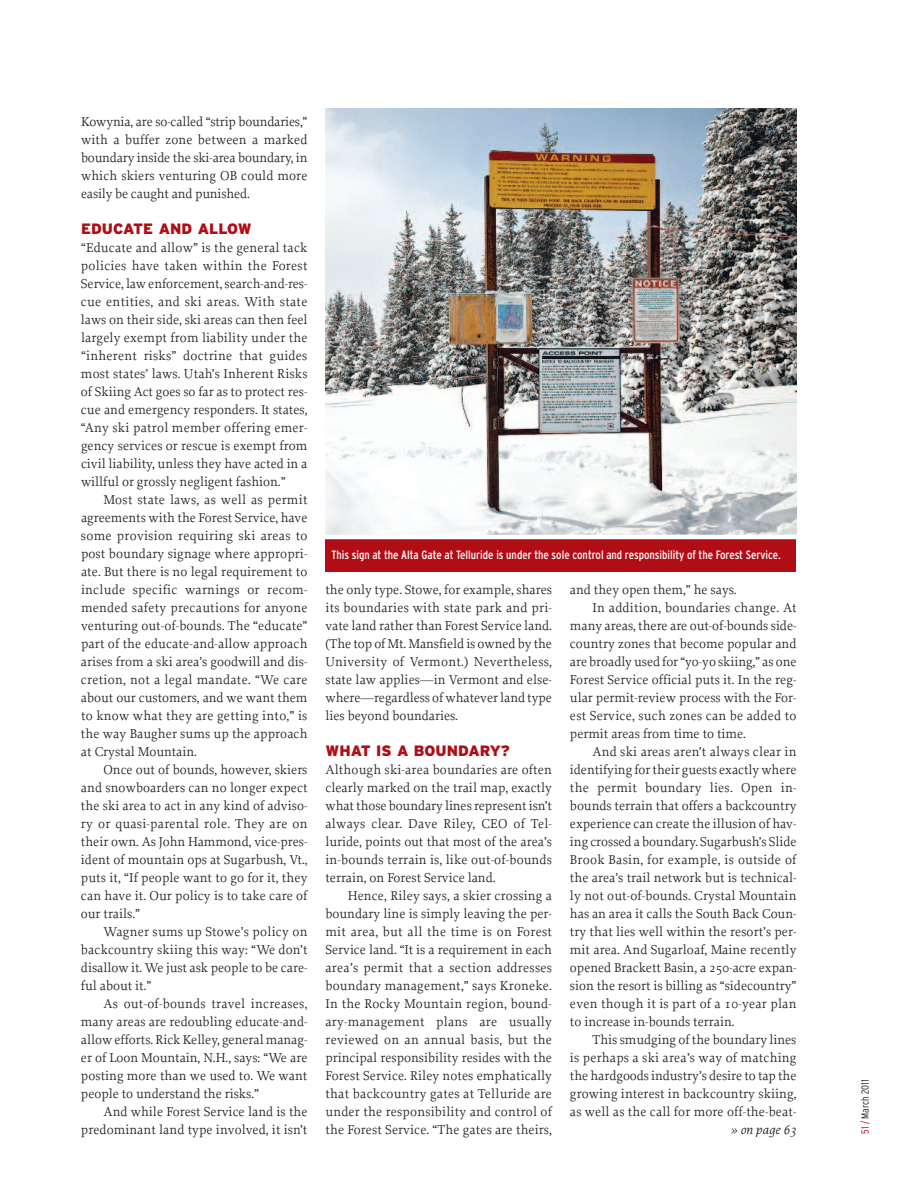
<style>
.page{position:relative;width:918px;height:1188px;background:#fff}
.page>*{position:absolute;margin:0;border:0;box-sizing:border-box;transform-origin:0 0}
.t1{font:900 15px "Interstate";color:#b00d15}
.t2{font:13.5px/18px "Proforma";color:#231f20;text-align:justify}
.t3{font:13.5px "Proforma";letter-spacing:.02em;color:#231f20}
.t4{font:italic 13.5px "Proforma";color:#231f20}
.t5{font:condensed 12px "Interstate";color:#fff}
.t6{font:300 condensed 10.5px "Interstate";color:#231f20}
.s1{color:#b00d15}
</style>
<div class="page">
<img style="left:326px;top:108px;width:470px;height:427px">
<div style="left:326px;top:538px;width:470px;height:34px;background:#b00d15"></div>
<hr style="left:318px;top:535px;width:491px;height:4px;background:#fff">
<p class="t2" style="left:81px;top:112px;width:228px">Kowynia, are so-called “strip boundaries,” with a buffer zone between a marked boundary inside the ski-area boundary, in which skiers venturing OB could more easily be caught and punished.</p>
<p class="t1" style="left:81px;top:220px;width:172px">EDUCATE AND ALLOW</p>
<p class="t2" style="left:81px;top:238px;width:228px">“Educate and allow” is the general tack policies have taken within the Forest Service, law enforcement, search-and-res&shy;cue entities, and ski areas. With state laws on their side, ski areas can then feel largely exempt from liability under the “inherent risks” doctrine that guides most states’ laws. Utah’s Inherent Risks of Skiing Act goes so far as to protect res&shy;cue and emergency responders. It states, “Any ski patrol member offering emer&shy;gency services or rescue is exempt from civil liability, unless they have acted in a willful or grossly negligent fashion.”</p>
<p class="t2" style="left:81px;top:490px;width:228px;text-indent:23px">Most state laws, as well as permit agreements with the Forest Service, have some provision requiring ski areas to post boundary signage where appropri&shy;ate. But there is no legal requirement to include specific warnings or recom&shy;mended safety precautions for anyone venturing out-of-bounds. The “educate” part of the educate-and-allow approach arises from a ski area’s goodwill and dis&shy;cretion, not a legal mandate. “We care about our customers, and we want them to know what they are getting into,” is the way Baugher sums up the approach at Crystal Mountain.</p>
<p class="t2" style="left:81px;top:760px;width:228px;text-indent:23px">Once out of bounds, however, skiers and snowboarders can no longer expect the ski area to act in any kind of adviso&shy;ry or quasi-parental role. They are on their own. As John Hammond, vice-pres&shy;ident of mountain ops at Sugarbush, Vt., puts it, “If people want to go for it, they can have it. Our policy is to take care of our trails.”</p>
<p class="t2" style="left:81px;top:922px;width:228px;text-indent:23px">Wagner sums up Stowe’s policy on backcountry skiing this way: “We don’t disallow it. We just ask people to be care&shy;ful about it.”</p>
<p class="t2" style="left:81px;top:994px;width:228px;text-indent:23px">As out-of-bounds travel increases, many areas are redoubling educate-and&shy;allow efforts. Rick Kelley, general manag&shy;er of Loon Mountain, N.H., says: “We are posting more than we used to. We want people to understand the risks.”</p>
<p class="t2" style="left:81px;top:1102px;width:228px;text-align:right">And while Forest Service land is the predominant land type involved, it isn’t</p>
<p class="t5" style="left:332px;top:548px;width:451px">This sign at the Alta Gate at Telluride is under the sole control and responsibility of the Forest Service.</p>
<p class="t2" style="left:325px;top:580px;width:228px">the only type. Stowe, for example, shares its boundaries with state park and pri&shy;vate land rather than Forest Service land. (The top of Mt. Mansfield is owned by the University of Vermont.) Nevertheless, state law applies—in Vermont and else&shy;where—regardless of whatever land type lies beyond boundaries.</p>
<p class="t1" style="left:326px;top:742px;width:186px">WHAT IS A BOUNDARY?</p>
<p class="t2" style="left:325px;top:760px;width:228px">Although ski-area boundaries are often clearly marked on the trail map, exactly what those boundary lines represent isn’t always clear. Dave Riley, CEO of Tel&shy;luride, points out that most of the area’s in-bounds terrain is, like out-of-bounds terrain, on Forest Service land.</p>
<p class="t2" style="left:325px;top:886px;width:228px;text-indent:23px">Hence, Riley says, a skier crossing a boundary line is simply leaving the per&shy;mit area, but all the time is on Forest Service land. “It is a requirement in each area’s permit that a section addresses boundary management,” says Kroneke.<br>In the Rocky Mountain region, bound&shy;ary-management plans are usually reviewed on an annual basis, but the principal responsibility resides with the Forest Service. Riley notes emphatically that backcountry gates at Telluride are under the responsibility and control of the Forest Service. “The gates are theirs,</p>
<p class="t2" style="left:570px;top:580px;width:168px">and they open them,” he says.</p>
<p class="t3" style="left:592px;top:599px;width:206px">In addition, boundaries change. At</p>
<p class="t2" style="left:570px;top:616px;width:228px">many areas, there are out-of-bounds side-</p>
<p class="t2" style="left:570px;top:634px;width:228px">country zones that become popular and</p>
<p class="t2" style="left:570px;top:652px;width:228px">are broadly used for “yo-yo skiing,” as one</p>
<p class="t2" style="left:570px;top:670px;width:228px">Forest Service official puts it. In the reg-</p>
<p class="t2" style="left:570px;top:688px;width:228px">ular permit-review process with the For-</p>
<p class="t3" style="left:570px;top:707px;width:228px">est Service, such zones can be added to</p>
<p class="t2" style="left:570px;top:724px;width:177px">permit areas from time to time.</p>
<p class="t2" style="left:592px;top:742px;width:206px">And ski areas aren’t always clear in</p>
<p class="t2" style="left:570px;top:760px;width:228px">identifying for their guests exactly where</p>
<p class="t3" style="left:570px;top:779px;width:228px">the permit boundary lies. Open in-</p>
<p class="t2" style="left:570px;top:796px;width:228px">bounds terrain that offers a backcountry</p>
<p class="t2" style="left:570px;top:814px;width:228px">experience can create the illusion of hav-</p>
<p class="t2" style="left:570px;top:832px;width:228px">ing crossed a boundary. Sugarbush’s Slide</p>
<p class="t3" style="left:570px;top:851px;width:228px">Brook Basin, for example, is outside of</p>
<p class="t2" style="left:570px;top:868px;width:228px">the area’s trail network but is technical-</p>
<p class="t2" style="left:570px;top:886px;width:228px">ly not out-of-bounds. Crystal Mountain</p>
<p class="t2" style="left:570px;top:904px;width:228px">has an area it calls the South Back Coun-</p>
<p class="t2" style="left:570px;top:922px;width:228px">try that lies well within the resort’s per-</p>
<p class="t2" style="left:570px;top:940px;width:228px">mit area. And Sugarloaf, Maine recently</p>
<p class="t2" style="left:570px;top:958px;width:228px">opened Brackett Basin, a 250-acre expan-</p>
<p class="t2" style="left:570px;top:976px;width:228px">sion the resort is billing as “sidecountry”</p>
<p class="t3" style="left:570px;top:995px;width:228px">even though it is part of a 10-year plan</p>
<p class="t2" style="left:570px;top:1012px;width:166px">to increase in-bounds terrain.</p>
<p class="t2" style="left:592px;top:1030px;width:206px">This smudging of the boundary lines</p>
<p class="t2" style="left:570px;top:1048px;width:228px">is perhaps a ski area’s way of matching</p>
<p class="t2" style="left:570px;top:1066px;width:228px">the hardgoods industry’s desire to tap the</p>
<p class="t2" style="left:570px;top:1084px;width:228px">growing interest in backcountry skiing,</p>
<p class="t2" style="left:570px;top:1102px;width:228px">as well as the call for more off-the-beat-</p>
<p class="t4" style="left:731px;top:1121px;width:67px">» on page 63</p>
<p class="t6" style="left:859px;top:1134px;width:56px;rotate:-90deg"><span class="s1">51 /</span> March 2011</p>
</div>
